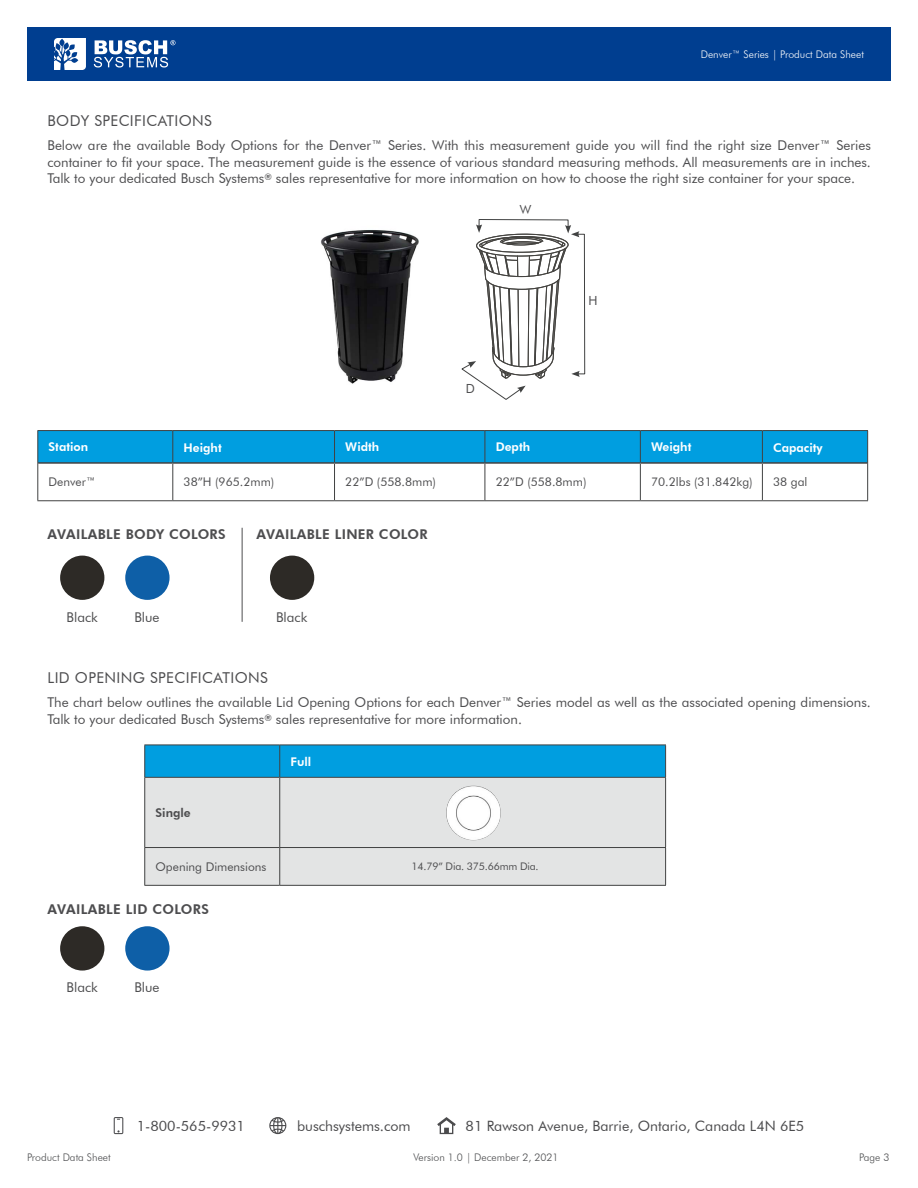
<style>
.page{position:relative;width:918px;height:1188px;background:#fff}
.page>*{position:absolute;margin:0;border:0;box-sizing:border-box;transform-origin:0 0}
.t1{font:15px "Futura BT";letter-spacing:.025em;color:#4d4d4f}
.t2{font:14.25px "Futura BT";color:#4b4b4d}
.t3{font:13.5px/16.5px "Futura BT";color:#4d4d4f;text-align:justify}
.t4{font:800 13.5px "Futura BT";letter-spacing:.025em;color:#4d4d4f}
.t5{font:12.6px "Futura BT";color:#4d4d4f}
.t6{font:12px "Futura BT";color:#4d4d4f}
.t7{font:800 12px "Futura BT";color:#fff}
.t8{font:800 12px "Futura BT";color:#4d4d4f}
.t9{font:300 10.5px "Futura BT";color:#4c4d4f}
.t10{font:300 10.5px "Futura BT";color:#fff}
.t11{font:10.5px "Futura BT";letter-spacing:-.02em;color:#4d4d4f}
</style>
<div class="page">
<svg style="left:437px;top:1117px;width:19px;height:17px"></svg>
<svg style="left:114px;top:1117px;width:9px;height:17px"></svg>
<svg style="left:269px;top:1117px;width:17px;height:17px"></svg>
<div style="left:27px;top:27px;width:864px;height:54px;background:#003e90"></div>
<svg style="left:54px;top:38px;width:32px;height:32px"></svg>
<svg style="left:94px;top:40px;width:82px;height:28px"></svg>
<div style="left:38px;top:431px;width:829px;height:31px;background:#009ee0"></div>
<hr style="left:37px;top:463px;width:1px;height:37px;background:#414242">
<hr style="left:172px;top:464px;width:1px;height:36px;background:#414242">
<hr style="left:334px;top:464px;width:1px;height:36px;background:#414242">
<hr style="left:485px;top:464px;width:1px;height:36px;background:#414242">
<hr style="left:640px;top:464px;width:1px;height:36px;background:#414242">
<hr style="left:762px;top:464px;width:1px;height:36px;background:#414242">
<hr style="left:867px;top:463px;width:1px;height:37px;background:#414242">
<hr style="left:37px;top:500px;width:136px;height:1px;background:#414242">
<hr style="left:173px;top:500px;width:162px;height:1px;background:#414242">
<hr style="left:335px;top:500px;width:150px;height:1px;background:#414242">
<hr style="left:485px;top:500px;width:155px;height:1px;background:#414242">
<hr style="left:640px;top:500px;width:122px;height:1px;background:#414242">
<hr style="left:762px;top:500px;width:106px;height:1px;background:#414242">
<hr style="left:37px;top:430px;width:136px;height:1px;background:#414242">
<hr style="left:37px;top:431px;width:1px;height:32px;background:#414242">
<hr style="left:173px;top:430px;width:162px;height:1px;background:#414242">
<hr style="left:172px;top:431px;width:1px;height:31px;background:#414242">
<hr style="left:335px;top:430px;width:150px;height:1px;background:#414242">
<hr style="left:334px;top:431px;width:1px;height:31px;background:#414242">
<hr style="left:485px;top:430px;width:155px;height:1px;background:#414242">
<hr style="left:485px;top:431px;width:1px;height:31px;background:#414242">
<hr style="left:640px;top:430px;width:122px;height:1px;background:#414242">
<hr style="left:640px;top:431px;width:1px;height:31px;background:#414242">
<hr style="left:762px;top:430px;width:106px;height:1px;background:#414242">
<hr style="left:762px;top:431px;width:1px;height:31px;background:#414242">
<hr style="left:867px;top:431px;width:1px;height:32px;background:#414242">
<hr style="left:38px;top:462px;width:135px;height:2px;background:#414242">
<hr style="left:173px;top:462px;width:162px;height:2px;background:#414242">
<hr style="left:335px;top:462px;width:150px;height:2px;background:#414242">
<hr style="left:485px;top:462px;width:155px;height:2px;background:#414242">
<hr style="left:640px;top:462px;width:122px;height:2px;background:#414242">
<hr style="left:762px;top:462px;width:105px;height:2px;background:#414242">
<div style="left:60px;top:556px;width:44px;height:44px;background:#2d2a26;border-radius:50%"></div>
<div style="left:270px;top:556px;width:44px;height:44px;background:#2d2a26;border-radius:50%"></div>
<div style="left:125px;top:556px;width:45px;height:44px;background:#0e5fa7;border-radius:50%"></div>
<hr style="left:242px;top:528px;width:1px;height:94px;background:#4d4d4f">
<img style="left:321px;top:230px;width:98px;height:154px">
<div style="left:577px;top:234px;width:8px;height:140px;border:1px solid #414242"></div>
<svg style="left:461px;top:219px;width:119px;height:181px"></svg>
<div style="left:145px;top:746px;width:520px;height:31px;background:#009ee0"></div>
<div style="left:145px;top:778px;width:520px;height:107px;background:#e3e4e4"></div>
<hr style="left:144px;top:745px;width:136px;height:1px;background:#414242">
<hr style="left:144px;top:745px;width:1px;height:32px;background:#414242">
<hr style="left:280px;top:745px;width:386px;height:1px;background:#414242">
<hr style="left:279px;top:745px;width:1px;height:32px;background:#414242">
<hr style="left:665px;top:745px;width:1px;height:32px;background:#414242">
<hr style="left:144px;top:777px;width:136px;height:1px;background:#414242">
<hr style="left:280px;top:777px;width:386px;height:1px;background:#414242">
<hr style="left:144px;top:778px;width:1px;height:69px;background:#414242">
<hr style="left:279px;top:778px;width:1px;height:69px;background:#414242">
<hr style="left:665px;top:778px;width:1px;height:69px;background:#414242">
<hr style="left:144px;top:847px;width:136px;height:1px;background:#414242">
<hr style="left:144px;top:848px;width:1px;height:37px;background:#414242">
<hr style="left:280px;top:847px;width:386px;height:1px;background:#414242">
<hr style="left:279px;top:848px;width:1px;height:37px;background:#414242">
<hr style="left:665px;top:848px;width:1px;height:37px;background:#414242">
<hr style="left:144px;top:885px;width:136px;height:1px;background:#414242">
<hr style="left:280px;top:885px;width:386px;height:1px;background:#414242">
<img style="left:446px;top:786px;width:55px;height:54px;border-radius:27px">
<div style="left:60px;top:926px;width:44px;height:45px;background:#2d2a26;border-radius:50%"></div>
<div style="left:125px;top:926px;width:45px;height:45px;background:#0e5fa7;border-radius:50%"></div>
<p class="t1" style="left:47px;top:111px;width:166px">BODY SPECIFICATIONS</p>
<p class="t10" style="left:701px;top:48px;width:165px">Denver™ Series | Product Data Sheet</p>
<p class="t3" style="left:47px;top:137px;width:825px">Below are the available Body Options for the Denver™ Series. With this measurement guide you will find the right size Denver™ Series container to fit your space. The measurement guide is the essence of various standard measuring methods. All measurements are in inches.<br>Talk to your dedicated Busch Systems<sup>®</sup> sales representative for more information on how to choose the right size container for your space.</p>
<p class="t5" style="left:520px;top:202px;width:13px">W</p>
<p class="t5" style="left:466px;top:381px;width:11px">D</p>
<p class="t5" style="left:589px;top:293px;width:11px">H</p>
<p class="t7" style="left:49px;top:440px;width:41px">Station</p>
<p class="t7" style="left:184px;top:440px;width:40px">Height</p>
<p class="t7" style="left:345px;top:440px;width:35px">Width</p>
<p class="t7" style="left:496px;top:440px;width:36px">Depth</p>
<p class="t7" style="left:651px;top:440px;width:42px">Weight</p>
<p class="t7" style="left:773px;top:440px;width:51px">Capacity</p>
<p class="t6" style="left:49px;top:475px;width:49px">Denver™</p>
<p class="t6" style="left:184px;top:475px;width:92px">38”H (965.2mm)</p>
<p class="t6" style="left:345px;top:475px;width:92px">22”D (558.8mm)</p>
<p class="t6" style="left:496px;top:475px;width:92px">22”D (558.8mm)</p>
<p class="t6" style="left:651px;top:475px;width:103px">70.2lbs (31.842kg)</p>
<p class="t6" style="left:773px;top:475px;width:36px">38 gal</p>
<p class="t4" style="left:47px;top:526px;width:180px">AVAILABLE BODY COLORS</p>
<p class="t4" style="left:256px;top:526px;width:173px">AVAILABLE LINER COLOR</p>
<p class="t3" style="left:67px;top:609px;width:33px">Black</p>
<p class="t3" style="left:134px;top:609px;width:27px">Blue</p>
<p class="t3" style="left:276px;top:609px;width:33px">Black</p>
<p class="t1" style="left:47px;top:668px;width:222px">LID OPENING SPECIFICATIONS</p>
<p class="t3" style="left:47px;top:694px;width:825px">The chart below outlines the available Lid Opening Options for each Denver™ Series model as well as the associated opening dimensions.<br>Talk to your dedicated Busch Systems<sup>®</sup> sales representative for more information.</p>
<p class="t8" style="left:156px;top:806px;width:37px">Single</p>
<p class="t7" style="left:291px;top:754px;width:22px">Full</p>
<p class="t6" style="left:156px;top:859px;width:112px">Opening Dimensions</p>
<p class="t11" style="left:412px;top:860px;width:129px">14.79” Dia. 375.66mm Dia.</p>
<p class="t4" style="left:47px;top:901px;width:163px">AVAILABLE LID COLORS</p>
<p class="t3" style="left:67px;top:979px;width:33px">Black</p>
<p class="t3" style="left:134px;top:979px;width:27px">Blue</p>
<p class="t2" style="left:137px;top:1117px;width:110px">1-800-565-9931</p>
<p class="t2" style="left:297px;top:1117px;width:115px">buschsystems.com</p>
<p class="t2" style="left:466px;top:1117px;width:340px">81 Rawson Avenue, Barrie, Ontario, Canada L4N 6E5</p>
<p class="t9" style="left:27px;top:1151px;width:85px">Product Data Sheet</p>
<p class="t9" style="left:413px;top:1151px;width:147px">Version 1.0 | December 2, 2021</p>
<p class="t9" style="left:859px;top:1151px;width:32px">Page 3</p>
</div>
